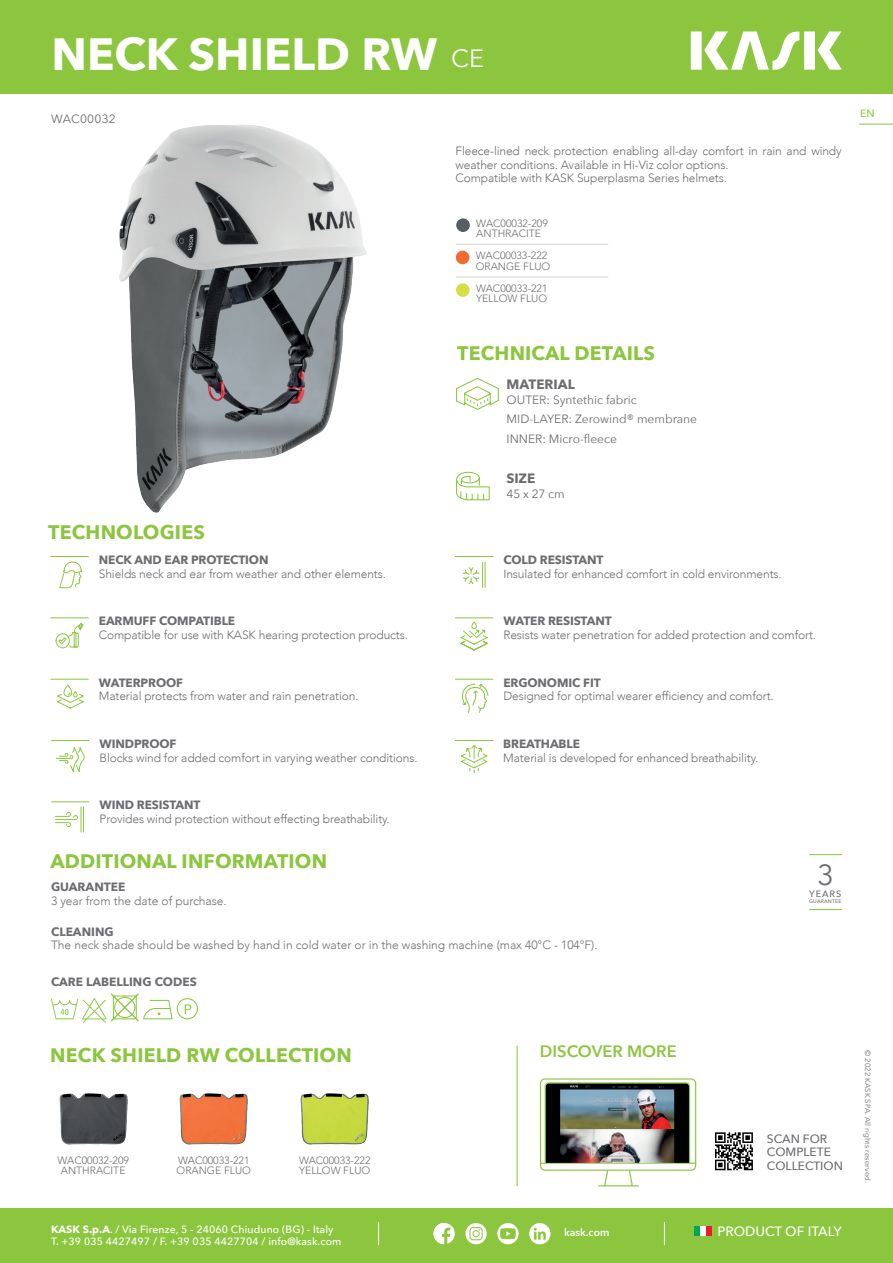
<style>
.page{position:relative;width:893px;height:1263px;background:#fff}
.page>*{position:absolute;margin:0;border:0;box-sizing:border-box;transform-origin:0 0}
.t1{font:700 45.15px "Avenir Next";color:#fff}
.t2{font:29.1px "Avenir Next";color:#6c6d70}
.t3{font:700 19.5px "Avenir Next";letter-spacing:.01em;color:#8bc63e}
.t4{font:600 16.5px "Avenir Next";color:#8bc63e}
.t5{font:500 13.5px "Avenir Next";color:#fff}
.t6{font:700 13.5px "Avenir Next";color:#6c6d70}
.t7{font:300 12px/13.5px "Avenir";letter-spacing:-.01em;color:#6c6d70}
.t8{font:700 12px "Avenir Next";letter-spacing:-.01em;color:#6c6d70}
.t9{font:12px/19.2px "Avenir Next";color:#6c6d70}
.t10{font:500 12px/13.5px "Avenir Next";color:#6c6d70}
.t11{font:12px "Avenir Next";letter-spacing:.02em;color:#6c6d70}
.t12{font:300 10.5px/10.5px "Avenir LT Std";color:#6c6d70}
.t13{font:500 10.5px/12.6px "Avenir Next";letter-spacing:.01em;color:#fff}
.t14{font:600 10.5px "Avenir Next";color:#fff}
.t15{font:500 10.5px "Avenir Next";color:#8bc63e}
.t16{font:500 9.15px "Avenir Next";letter-spacing:.1em;color:#6c6d70}
.t17{font:7.65px "Avenir Next";letter-spacing:.01em;color:#6c6d70}
.t18{font:500 5.1px "Avenir Next";letter-spacing:.035em;color:#6c6d70}
.s1{font-weight:400;font-size:25.05px}
.s2{font-weight:700}
</style>
<div class="page">
<div style="left:0;top:1208px;width:893px;height:55px;background:#8bc63e"></div>
<svg style="left:378px;top:1222px;width:1px;height:23px"></svg>
<svg style="left:664px;top:1222px;width:1px;height:23px"></svg>
<svg style="left:443px;top:1223px;width:12px;height:21px"></svg>
<svg style="left:434px;top:1223px;width:9px;height:21px"></svg>
<svg style="left:465px;top:1223px;width:22px;height:21px"></svg>
<svg style="left:497px;top:1223px;width:22px;height:21px"></svg>
<svg style="left:529px;top:1223px;width:21px;height:21px"></svg>
<div style="left:694px;top:1227px;width:6px;height:9px;background:#00a54f"></div>
<div style="left:700px;top:1227px;width:6px;height:9px;background:#fff"></div>
<div style="left:706px;top:1227px;width:6px;height:9px;background:#ee1c28"></div>
<div style="left:0;top:0;width:893px;height:94px;background:#8bc63e"></div>
<hr style="left:859px;top:124px;width:34px;height:1px;background:#8bc63e">
<svg style="left:691px;top:31px;width:151px;height:39px"></svg>
<svg style="left:715px;top:1170px;width:38px;height:1px"></svg>
<svg style="left:715px;top:1132px;width:38px;height:38px"></svg>
<svg style="left:456px;top:471px;width:34px;height:30px"></svg>
<svg style="left:456px;top:377px;width:43px;height:33px"></svg>
<img style="left:539px;top:1078px;width:158px;height:109px">
<hr style="left:517px;top:1046px;width:1px;height:140px;background:#8bc63e">
<div style="left:456px;top:218px;width:14px;height:14px;background:#575e63;border-radius:50%"></div>
<div style="left:456px;top:251px;width:13px;height:13px;background:#f26a2f;border-radius:50%"></div>
<div style="left:456px;top:283px;width:14px;height:14px;background:#d4df47;border-radius:50%"></div>
<hr style="left:456px;top:244px;width:152px;height:1px;background:#d1d2d4">
<hr style="left:456px;top:277px;width:152px;height:1px;background:#d1d2d4">
<img style="left:300px;top:1093px;width:69px;height:52px">
<img style="left:179px;top:1093px;width:69px;height:52px">
<img style="left:59px;top:1093px;width:69px;height:52px">
<img style="left:119px;top:125px;width:248px;height:388px">
<hr style="left:50px;top:556px;width:39px;height:1px;background:#8bc63e">
<svg style="left:59px;top:561px;width:24px;height:28px"></svg>
<hr style="left:50px;top:617px;width:39px;height:1px;background:#8bc63e">
<svg style="left:55px;top:623px;width:29px;height:26px"></svg>
<hr style="left:50px;top:679px;width:39px;height:1px;background:#8bc63e">
<svg style="left:57px;top:685px;width:27px;height:24px"></svg>
<hr style="left:51px;top:801px;width:38px;height:1px;background:#8bc63e">
<svg style="left:55px;top:806px;width:29px;height:27px"></svg>
<hr style="left:455px;top:556px;width:38px;height:1px;background:#8bc63e">
<svg style="left:462px;top:561px;width:24px;height:27px"></svg>
<hr style="left:455px;top:679px;width:38px;height:1px;background:#8bc63e">
<svg style="left:462px;top:683px;width:27px;height:30px"></svg>
<svg style="left:460px;top:622px;width:28px;height:29px"></svg>
<hr style="left:455px;top:617px;width:38px;height:1px;background:#8bc63e">
<hr style="left:455px;top:740px;width:38px;height:1px;background:#8bc63e">
<svg style="left:461px;top:745px;width:27px;height:28px"></svg>
<svg style="left:56px;top:747px;width:29px;height:25px"></svg>
<hr style="left:51px;top:740px;width:38px;height:1px;background:#8bc63e">
<hr style="left:809px;top:854px;width:33px;height:1px;background:#8bc63e">
<hr style="left:809px;top:909px;width:33px;height:1px;background:#8bc63e">
<svg style="left:51px;top:993px;width:147px;height:30px"></svg>
<h1 class="t1" style="left:51px;top:15px;width:434px">NECK SHIELD RW <span class="s1">CE</span></h1>
<p class="t11" style="left:51px;top:108px;width:66px">WAC00032</p>
<h3 class="t3" style="left:48px;top:515px;width:158px">TECHNOLOGIES</h3>
<p class="t8" style="left:99px;top:549px;width:171px">NECK AND EAR PROTECTION</p>
<p class="t7" style="left:99px;top:567px;width:289px">Shields neck and ear from weather and other elements.</p>
<p class="t8" style="left:99px;top:611px;width:138px">EARMUFF COMPATIBLE</p>
<p class="t7" style="left:99px;top:628px;width:311px">Compatible for use with KASK hearing protection products.</p>
<p class="t8" style="left:99px;top:672px;width:86px">WATERPROOF</p>
<p class="t7" style="left:99px;top:689px;width:261px">Material protects from water and rain penetration.</p>
<p class="t8" style="left:100px;top:733px;width:78px">WINDPROOF</p>
<p class="t7" style="left:100px;top:751px;width:319px">Blocks wind for added comfort in varying weather conditions.</p>
<p class="t8" style="left:100px;top:795px;width:102px">WIND RESISTANT</p>
<p class="t7" style="left:100px;top:812px;width:292px">Provides wind protection without effecting breathability.</p>
<p class="t7" style="left:455px;top:144px;width:388px">Fleece-lined neck protection enabling all-day comfort in rain and windy weather conditions. Available in Hi-Viz color options.<br>Compatible with KASK Superplasma Series helmets.</p>
<p class="t12" style="left:476px;top:218px;width:73px">WAC00032-209<br>ANTHRACITE</p>
<p class="t12" style="left:476px;top:250px;width:76px">WAC00033-222<br>ORANGE FLUO</p>
<p class="t12" style="left:476px;top:283px;width:73px">WAC00033-221<br>YELLOW FLUO</p>
<h3 class="t3" style="left:457px;top:337px;width:199px">TECHNICAL DETAILS</h3>
<p class="t6" style="left:507px;top:373px;width:70px">MATERIAL</p>
<p class="t9" style="left:507px;top:390px;width:192px">OUTER: Syntethic fabric<br>MID-LAYER: Zerowind® membrane<br>INNER: Micro-fleece</p>
<p class="t6" style="left:507px;top:467px;width:30px">SIZE</p>
<p class="t9" style="left:507px;top:484px;width:60px">45 x 27 cm</p>
<p class="t8" style="left:503px;top:549px;width:101px">COLD RESISTANT</p>
<p class="t7" style="left:503px;top:567px;width:280px">Insulated for enhanced comfort in cold environments.</p>
<p class="t8" style="left:503px;top:611px;width:110px">WATER RESISTANT</p>
<p class="t7" style="left:503px;top:628px;width:314px">Resists water penetration for added protection and comfort.</p>
<p class="t8" style="left:503px;top:672px;width:99px">ERGONOMIC FIT</p>
<p class="t7" style="left:503px;top:689px;width:272px">Designed for optimal wearer efficiency and comfort.</p>
<p class="t8" style="left:503px;top:733px;width:78px">BREATHABLE</p>
<p class="t7" style="left:503px;top:751px;width:256px">Material is developed for enhanced breathability.</p>
<h3 class="t3" style="left:50px;top:845px;width:278px">ADDITIONAL INFORMATION</h3>
<p class="t8" style="left:51px;top:877px;width:76px">GUARANTEE</p>
<p class="t7" style="left:51px;top:894px;width:177px">3 year from the date of purchase.</p>
<p class="t8" style="left:51px;top:921px;width:64px">CLEANING</p>
<p class="t7" style="left:51px;top:938px;width:548px">The neck shade should be washed by hand in cold water or in the washing machine (max 40°C - 104°F).</p>
<p class="t8" style="left:51px;top:972px;width:147px">CARE LABELLING CODES</p>
<h2 class="t2" style="left:817px;top:850px;width:18px">3</h2>
<p class="t16" style="left:809px;top:886px;width:34px">YEARS</p>
<p class="t18" style="left:809px;top:897px;width:34px">GUARANTEE</p>
<p class="t15" style="left:860px;top:105px;width:16px">EN</p>
<h3 class="t3" style="left:50px;top:1039px;width:303px">NECK SHIELD RW COLLECTION</h3>
<p class="t12" style="left:57px;top:1155px;width:73px;text-align:center">WAC00032-209<br>ANTHRACITE</p>
<p class="t12" style="left:299px;top:1155px;width:73px">WAC00033-222<br>YELLOW FLUO</p>
<p class="t12" style="left:177px;top:1155px;width:76px">WAC00033-221<br>ORANGE FLUO</p>
<p class="t13" style="left:51px;top:1222px;width:292px"><span class="s2">KASK S.p.A</span>. / Via Firenze, 5 - 24060 Chiuduno (BG) - Italy<br>T. +39 035 4427497 / F. +39 035 4427704 / info@kask.com</p>
<h3 class="t4" style="left:540px;top:1037px;width:138px">DISCOVER MORE</h3>
<p class="t10" style="left:767px;top:1131px;width:77px">SCAN FOR<br>COMPLETE<br>COLLECTION</p>
<p class="t14" style="left:564px;top:1223px;width:47px">kask.com</p>
<p class="t5" style="left:717px;top:1220px;width:126px">PRODUCT OF ITALY</p>
<p class="t17" style="left:874px;top:1050px;width:134px;rotate:90deg">© 2022 KASK SPA. All rights reserved.</p>
</div>
